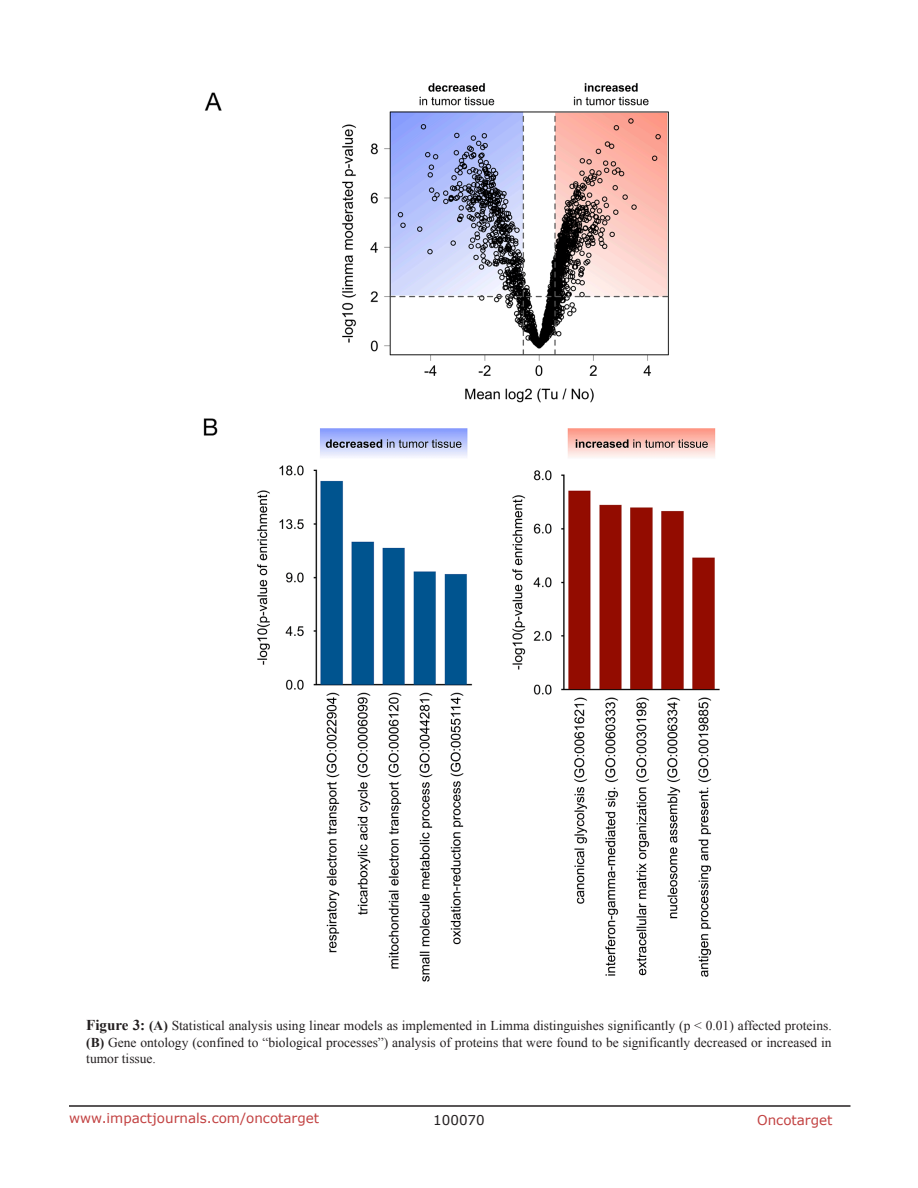
<style>
.page{position:relative;width:918px;height:1188px;background:#fff}
.page>*{position:absolute;margin:0;border:0;box-sizing:border-box;transform-origin:0 0}
.figuretext{font:13.5px/16.2px "Times New Roman";color:#231f20;text-align:justify}
.t1{font:13.5px "Verdana";color:#c24141}
.t2{font:13.5px "Verdana";color:#231f20}
.s1{font-weight:700;font-size:15px}
.s2{font-weight:700}
</style>
<div class="page">
<hr style="left:69px;top:1105px;width:781px;height:2px;background:#231f20">
<img style="left:203px;top:83px;width:517px;height:899px">
<p class="figuretext" style="left:86px;top:1018px;width:747px"><span class="s1">Figure 3:</span> <span class="s2">(A)</span> Statistical analysis using linear models as implemented in Limma distinguishes significantly (p &lt; 0.01) affected proteins. <span class="s2">(B)</span> Gene ontology (confined to “biological processes”) analysis of proteins that were found to be significantly decreased or increased in tumor tissue.</p>
<p class="t1" style="left:69px;top:1109px;width:252px">www.impactjournals.com/oncotarget</p>
<p class="t2" style="left:433px;top:1111px;width:53px">100070</p>
<p class="t1" style="left:757px;top:1111px;width:77px">Oncotarget</p>
</div>
